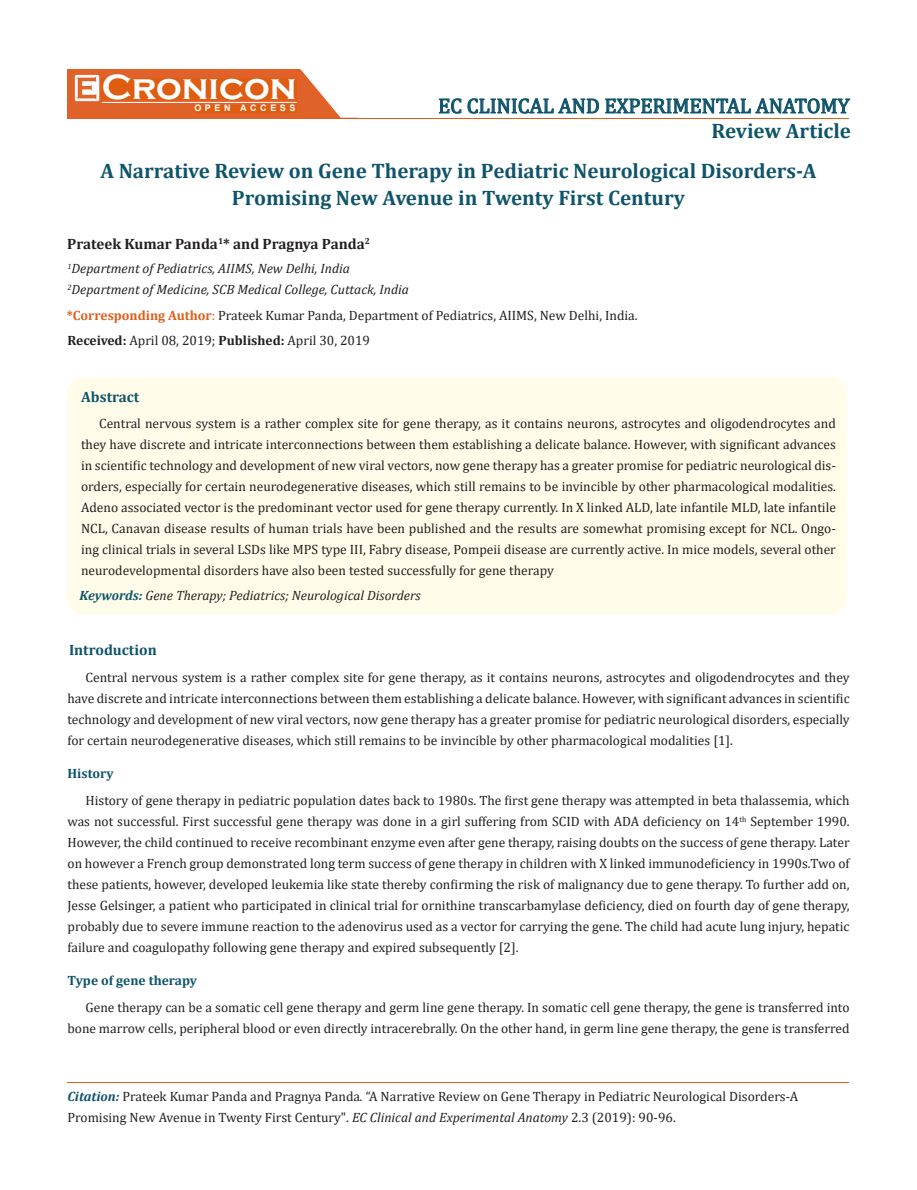
<style>
.page{position:relative;width:917px;height:1190px;background:#fff}
.page>*{position:absolute;margin:0;border:0;box-sizing:border-box;transform-origin:0 0}
.t1{font:700 36px "Copperplate Gothic";color:#fff}
.t2{font:700 21px/27px "Cambria";color:#0e546a;text-align:center}
.t3{font:21px "Cambria";color:#0e546a}
.t4{font:700 15px "Cambria";color:#231f20}
.t5{font:700 15px "Cambria";color:#0e546a}
.t6{font:13.5px/21px "Cambria";color:#231f20;text-align:justify}
.t7{font:italic 13.5px "Cambria";color:#231f20}
.t8{font:700 13.5px "Cambria";color:#0e546a}
.t9{font:700 9px "Arial";letter-spacing:.4em;color:#fff}
.s1{font-weight:700;color:#e05d1a}
.s2{color:#e05d1a}
.s3{font-weight:700}
.s4{font-weight:700;color:#0e546a}
.s5{font-weight:700;font-style:italic;color:#0e546a}
.s6{font-style:italic}
</style>
<div class="page">
<div style="left:67px;top:70px;width:290px;height:49px;background:#e06228"></div>
<svg style="left:300px;top:69px;width:58px;height:49px"></svg>
<img style="left:75px;top:75px;width:24px;height:26px">
<div style="left:102px;top:79px;width:195px;height:21px;background:#df5d11"></div>
<div style="left:194px;top:105px;width:103px;height:7px;background:#df5d11"></div>
<svg style="left:438px;top:98px;width:23px;height:16px"></svg>
<svg style="left:467px;top:98px;width:132px;height:16px"></svg>
<svg style="left:605px;top:98px;width:245px;height:16px"></svg>
<hr style="left:102px;top:102px;width:194px;height:1px;background:#fff">
<hr style="left:279px;top:118px;width:569px;height:1px;background:#e05d1a">
<hr style="left:67px;top:1082px;width:782px;height:1px;background:#e05d1a">
<div style="left:67px;top:377px;width:780px;height:238px;background:#fffde9;border-radius:18px"></div>
<p class="t1" style="left:102px;top:68px;width:196px">Cronicon</p>
<p class="t9" style="left:194px;top:102px;width:103px">OPEN ACCESS</p>
<p class="t3" style="left:438px;top:93px;width:413px">EC CLINICAL AND EXPERIMENTAL ANATOMY</p>
<p class="t2" style="left:711px;top:116px;width:141px">Review Article</p>
<p class="t2" style="left:100px;top:157px;width:717px">A Narrative Review on Gene Therapy in Pediatric Neurological Disorders-A<br>Promising New Avenue in Twenty First Century</p>
<p class="t4" style="left:67px;top:233px;width:304px">Prateek Kumar Panda<sup>1</sup>* and Pragnya Panda<sup>2</sup></p>
<p class="t7" style="left:67px;top:259px;width:284px"><sup>1</sup>Department of Pediatrics, AIIMS, New Delhi, India</p>
<p class="t7" style="left:67px;top:280px;width:343px"><sup>2</sup>Department of Medicine, SCB Medical College, Cuttack, India</p>
<p class="t6" style="left:67px;top:304px;width:572px"><span class="s1">*Corresponding Author</span><span class="s2">:</span> Prateek Kumar Panda, Department of Pediatrics, AIIMS, New Delhi, India.</p>
<p class="t6" style="left:67px;top:329px;width:304px"><span class="s3">Received:</span> April 08, 2019; <span class="s3">Published:</span> April 30, 2019</p>
<p class="t5" style="left:81px;top:386px;width:60px">Abstract</p>
<p class="t6" style="left:81px;top:412px;width:756px;text-indent:18px">Central nervous system is a rather complex site for gene therapy, as it contains neurons, astrocytes and oligodendrocytes and they have discrete and intricate interconnections between them establishing a delicate balance. However, with significant advances in scientific technology and development of new viral vectors, now gene therapy has a greater promise for pediatric neurological dis&shy;orders, especially for certain neurodegenerative diseases, which still remains to be invincible by other pharmacological modalities.<br>Adeno associated vector is the predominant vector used for gene therapy currently. In X linked ALD, late infantile MLD, late infantile NCL, Canavan disease results of human trials have been published and the results are somewhat promising except for NCL. Ongo&shy;ing clinical trials in several LSDs like MPS type III, Fabry disease, Pompeii disease are currently active. In mice models, several other neurodevelopmental disorders have also been tested successfully for gene therapy</p>
<p class="t7" style="left:80px;top:585px;width:343px"><span class="s4">Keywords:</span> Gene Therapy; Pediatrics; Neurological Disorders</p>
<p class="t5" style="left:69px;top:639px;width:89px">Introduction</p>
<p class="t6" style="left:67px;top:667px;width:783px;text-indent:18px">Central nervous system is a rather complex site for gene therapy, as it contains neurons, astrocytes and oligodendrocytes and they have discrete and intricate interconnections between them establishing a delicate balance. However, with significant advances in scientific technology and development of new viral vectors, now gene therapy has a greater promise for pediatric neurological disorders, especially for certain neurodegenerative diseases, which still remains to be invincible by other pharmacological modalities [1].</p>
<p class="t8" style="left:67px;top:764px;width:48px">History</p>
<p class="t6" style="left:67px;top:790px;width:783px;text-indent:18px">History of gene therapy in pediatric population dates back to 1980s. The first gene therapy was attempted in beta thalassemia, which was not successful. First successful gene therapy was done in a girl suffering from SCID with ADA deficiency on 14<sup>th</sup> September 1990.<br>However, the child continued to receive recombinant enzyme even after gene therapy, raising doubts on the success of gene therapy. Later on however a French group demonstrated long term success of gene therapy in children with X linked immunodeficiency in 1990s.Two of these patients, however, developed leukemia like state thereby confirming the risk of malignancy due to gene therapy. To further add on, Jesse Gelsinger, a patient who participated in clinical trial for ornithine transcarbamylase deficiency, died on fourth day of gene therapy, probably due to severe immune reaction to the adenovirus used as a vector for carrying the gene. The child had acute lung injury, hepatic failure and coagulopathy following gene therapy and expired subsequently [2].</p>
<p class="t8" style="left:67px;top:971px;width:131px">Type of gene therapy</p>
<p class="t6" style="left:67px;top:997px;width:783px;text-align:right">Gene therapy can be a somatic cell gene therapy and germ line gene therapy. In somatic cell gene therapy, the gene is transferred into bone marrow cells, peripheral blood or even directly intracerebrally. On the other hand, in germ line gene therapy, the gene is transferred</p>
<p class="t6" style="left:67px;top:1085px;width:732px"><span class="s5">Citation:</span> Prateek Kumar Panda and Pragnya Panda<span class="s6">.</span> “A Narrative Review on Gene Therapy in Pediatric Neurological Disorders-A</p>
<p class="t6" style="left:67px;top:1106px;width:609px">Promising New Avenue in Twenty First Century". <span class="s6">EC Clinical and Experimental Anatomy</span> 2.3 (2019): 90-96.</p>
</div>
